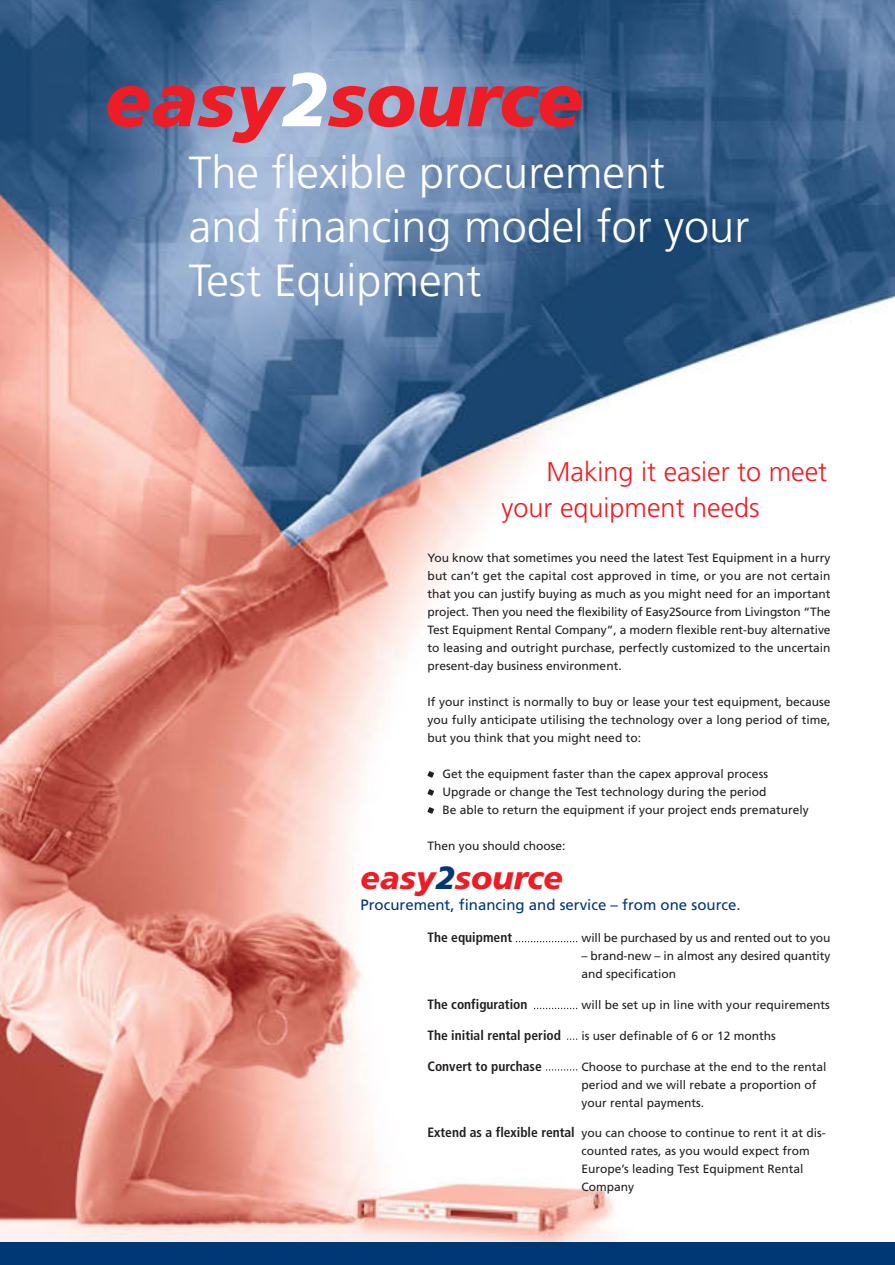
<style>
.page{position:relative;width:895px;height:1265px;background:#fff}
.page>*{position:absolute;margin:0;border:0;box-sizing:border-box;transform-origin:0 0}
.t1{font:italic 900 75.75px "Frutiger";color:#ee1c24}
.t2{font:300 45px/54px "Frutiger";color:#fff}
.t3{font:italic 900 32.1px "Frutiger";color:#ee1c24}
.t4{font:300 27px/36px "Frutiger";color:#ee1c24}
.t5{font:15px "Frutiger";color:#003876}
.t6{font:700 condensed 13.5px "Frutiger";color:#231f1f}
.t7{font:12px/18px "Frutiger";color:#231f1f}
.s1{color:#fff}
.s2{color:#003876}
.s3{font-weight:700;font-stretch:condensed;font-size:13.5px}
</style>
<div class="page">
<img style="left:0;top:0;width:895px;height:1242px">
<div style="left:0;top:1242px;width:895px;height:22px;background:#003876"></div>
<svg style="left:427px;top:771px;width:7px;height:6px"></svg>
<svg style="left:427px;top:789px;width:7px;height:6px"></svg>
<svg style="left:427px;top:807px;width:7px;height:6px"></svg>
<svg style="left:516px;top:941px;width:61px;height:1px"></svg>
<svg style="left:534px;top:1007px;width:43px;height:2px"></svg>
<svg style="left:546px;top:1069px;width:31px;height:1px"></svg>
<h1 class="t1" style="left:105px;top:69px;width:480px">easy<span class="s1">2</span>source</h1>
<h2 class="t2" style="left:189px;top:148px;width:562px">The flexible procurement<br>and financing model for your<br>Test Equipment</h2>
<h3 class="t4" style="left:501px;top:456px;width:327px;text-indent:45px">Making it easier to meet your equipment needs</h3>
<p class="t7" style="left:427px;top:549px;width:404px;text-align:justify">You know that sometimes you need the latest Test Equipment in a hurry but can’t get the capital cost approved in time, or you are not certain that you can justify buying as much as you might need for an important project. Then you need the flexibility of Easy2Source from Livingston “The Test Equipment Rental Company”, a modern flexible rent-buy alternative to leasing and outright purchase, perfectly customized to the uncertain present-day business environment.</p>
<p class="t7" style="left:427px;top:693px;width:404px;text-align:justify">If your instinct is normally to buy or lease your test equipment, because you fully anticipate utilising the technology over a long period of time, but you think that you might need to:</p>
<p class="t7" style="left:442px;top:765px;width:368px">Get the equipment faster than the capex approval process<br>Upgrade or change the Test technology during the period<br>Be able to return the equipment if your project ends prematurely</p>
<p class="t7" style="left:427px;top:837px;width:140px">Then you should choose:</p>
<h3 class="t3" style="left:360px;top:864px;width:204px">easy<span class="s2">2</span>source</h3>
<p class="t5" style="left:360px;top:899px;width:382px">Procurement, financing and service – from one source.</p>
<p class="t6" style="left:427px;top:932px;width:86px">The equipment</p>
<p class="t7" style="left:581px;top:930px;width:250px">will be purchased by us and rented out to you</p>
<p class="t7" style="left:581px;top:948px;width:250px">– brand-new – in almost any desired quantity and specification</p>
<p class="t6" style="left:427px;top:998px;width:101px">The configuration</p>
<p class="t7" style="left:581px;top:996px;width:250px">will be set up in line with your requirements</p>
<p class="t6" style="left:427px;top:1029px;width:135px">The initial rental period</p>
<p class="t7" style="left:581px;top:1027px;width:196px">is user definable of 6 or 12 months</p>
<p class="t6" style="left:427px;top:1060px;width:116px">Convert to purchase</p>
<p class="t7" style="left:581px;top:1058px;width:246px">Choose to purchase at the end to the rental period and we will rebate a proportion of your rental payments.</p>
<p class="t7" style="left:581px;top:1125px;width:246px;text-indent:-154px"><span class="s3">Extend as a flexible rental</span> you can choose to continue to rent it at dis&shy;counted rates, as you would expect from Europe’s leading Test Equipment Rental Company</p>
</div>
